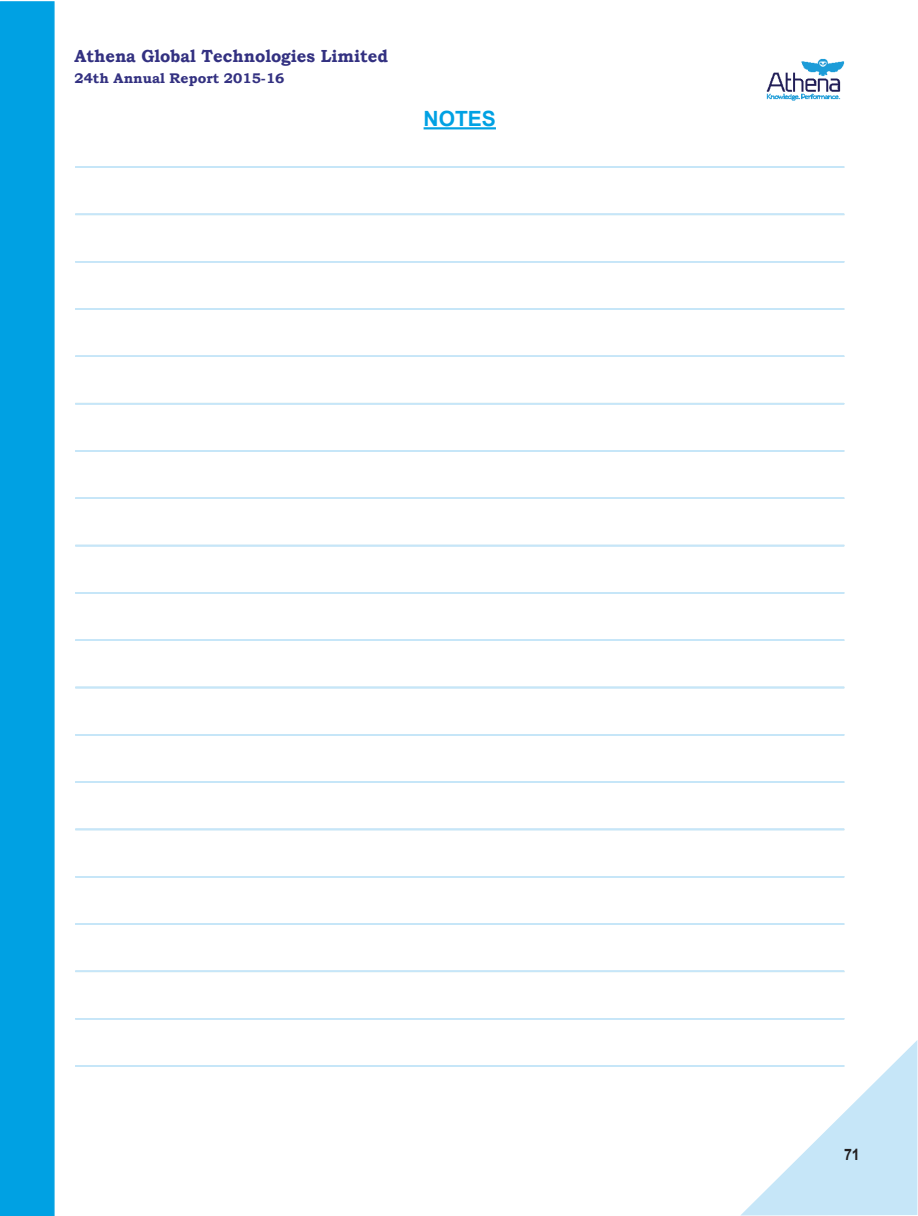
<style>
.page{position:relative;width:918px;height:1216px;background:#fff}
.page>*{position:absolute;margin:0;border:0;box-sizing:border-box;transform-origin:0 0}
.t1{font:700 21px "Arial";color:#00a1e3}
.t2{font:700 17.5px "Bookman Old Style";color:#333181;scale:.95 1}
.t3{font:700 15.75px "Arial";color:#231f20;scale:.9 1}
.t4{font:700 14px "Bookman Old Style";color:#333181}
</style>
<div class="page">
<svg style="left:740px;top:1040px;width:177px;height:175px"></svg>
<div style="left:0;top:1px;width:55px;height:1214px;background:#00a1e3"></div>
<img style="left:766px;top:58px;width:79px;height:43px">
<hr style="left:423px;top:127px;width:73px;height:2px;background:#00a1e3">
<hr style="left:75px;top:166px;width:769px;height:2px;background:#c6e6f8">
<hr style="left:75px;top:214px;width:769px;height:1px;background:#c6e6f8">
<hr style="left:75px;top:261px;width:769px;height:1px;background:#c6e6f8">
<hr style="left:75px;top:308px;width:769px;height:2px;background:#c6e6f8">
<hr style="left:75px;top:355px;width:769px;height:2px;background:#c6e6f8">
<hr style="left:75px;top:403px;width:769px;height:1px;background:#c6e6f8">
<hr style="left:75px;top:450px;width:769px;height:1px;background:#c6e6f8">
<hr style="left:75px;top:497px;width:769px;height:2px;background:#c6e6f8">
<hr style="left:75px;top:545px;width:769px;height:1px;background:#c6e6f8">
<hr style="left:75px;top:592px;width:769px;height:1px;background:#c6e6f8">
<hr style="left:75px;top:639px;width:769px;height:2px;background:#c6e6f8">
<hr style="left:75px;top:686px;width:769px;height:2px;background:#c6e6f8">
<hr style="left:75px;top:734px;width:769px;height:1px;background:#c6e6f8">
<hr style="left:75px;top:781px;width:769px;height:1px;background:#c6e6f8">
<hr style="left:75px;top:828px;width:769px;height:2px;background:#c6e6f8">
<hr style="left:75px;top:876px;width:769px;height:1px;background:#c6e6f8">
<hr style="left:75px;top:923px;width:769px;height:1px;background:#c6e6f8">
<hr style="left:75px;top:970px;width:769px;height:2px;background:#c6e6f8">
<hr style="left:75px;top:1017px;width:769px;height:2px;background:#c6e6f8">
<hr style="left:75px;top:1065px;width:769px;height:1px;background:#c6e6f8">
<p class="t2" style="left:74px;top:46px;width:332px">Athena Global Technologies Limited</p>
<p class="t4" style="left:74px;top:70px;width:211px">24th Annual Report 2015-16</p>
<p class="t1" style="left:423px;top:105px;width:74px">NOTES</p>
<p class="t3" style="left:844px;top:1143px;width:19px">71</p>
</div>
